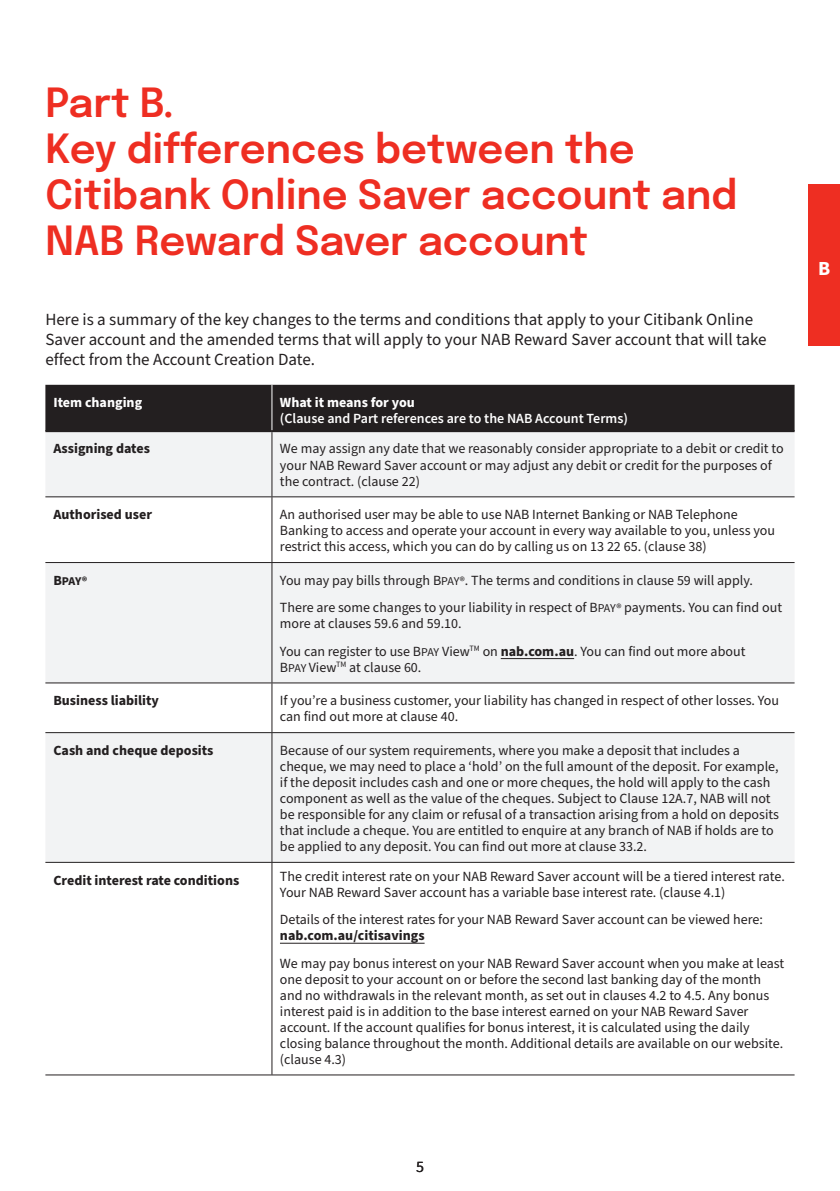
<style>
.page{position:relative;width:840px;height:1191px;background:#fff}
.page>*{position:absolute;margin:0;border:0;box-sizing:border-box;transform-origin:0 0}
.HEADLINE{font:600 40px/46px "Epilogue";color:#ee2e22}
.t1{font:700 20px "Source Sans Pro";color:#fff}
.BODY{font:17px/20px "Source Sans Pro";color:#231f20}
.t2{font:16px "Source Sans Pro";color:#231f20}
.TABLE_BODY_7_8{font:14px/16px "Source Sans Pro";color:#231f20}
.TABLE_FIRST_COLUMS_7_8_copy{font:700 14px "Source Sans Pro";color:#231f20}
.TABLE_HEADER_7_8_copy{font:600 14px "Source Sans Pro";color:#fff}
.TABLE_HEADER_7_8_copy-2{font:700 14px "Source Sans Pro";color:#fff}
.TABLE_FIRST_COLUMS_7_8_copy-2{font:700 11.8px "Source Sans Pro";color:#231f20}
.s1{font-size:14px}
.s2{font-size:11.8px}
.s3{font-weight:700}
</style>
<div class="page">
<div style="left:808px;top:184px;width:31px;height:161px;background:#ee2e22"></div>
<div style="left:45px;top:385px;width:749px;height:45px;background:#231f20"></div>
<svg style="left:45px;top:432px;width:749px;height:430px;fill:#f2f3f4"></svg>
<hr style="left:45px;top:430px;width:227px;height:2px;background:#231f20">
<hr style="left:272px;top:430px;width:522px;height:2px;background:#231f20">
<hr style="left:45px;top:496px;width:227px;height:1px;background:#231f20">
<hr style="left:272px;top:496px;width:522px;height:1px;background:#231f20">
<hr style="left:45px;top:562px;width:227px;height:1px;background:#231f20">
<hr style="left:272px;top:562px;width:522px;height:1px;background:#231f20">
<hr style="left:45px;top:682px;width:227px;height:1px;background:#231f20">
<hr style="left:272px;top:682px;width:522px;height:1px;background:#231f20">
<hr style="left:45px;top:732px;width:227px;height:1px;background:#231f20">
<hr style="left:272px;top:732px;width:522px;height:1px;background:#231f20">
<hr style="left:45px;top:862px;width:227px;height:1px;background:#231f20">
<hr style="left:272px;top:862px;width:522px;height:1px;background:#231f20">
<hr style="left:45px;top:1074px;width:227px;height:1px;background:#231f20">
<hr style="left:272px;top:1074px;width:522px;height:1px;background:#231f20">
<hr style="left:271px;top:385px;width:1px;height:45px;background:#fff">
<hr style="left:271px;top:432px;width:1px;height:64px;background:#231f20">
<hr style="left:271px;top:497px;width:1px;height:65px;background:#231f20">
<hr style="left:271px;top:563px;width:1px;height:119px;background:#231f20">
<hr style="left:271px;top:683px;width:1px;height:49px;background:#231f20">
<hr style="left:271px;top:733px;width:1px;height:129px;background:#231f20">
<hr style="left:271px;top:862px;width:1px;height:212px;background:#231f20">
<hr style="left:500px;top:658px;width:73px;height:1px;background:#231f20">
<hr style="left:280px;top:943px;width:144px;height:1px;background:#231f20">
<p class="HEADLINE" style="left:45px;top:77px;width:693px">Part B.<br>Key differences between the<br>Citibank Online Saver account and<br>NAB Reward Saver account</p>
<p class="BODY" style="left:45px;top:310px;width:722px">Here is a summary of the key changes to the terms and conditions that apply to your Citibank Online<br>Saver account and the amended terms that will apply to your NAB Reward Saver account that will take effect from the Account Creation Date.</p>
<p class="TABLE_HEADER_7_8_copy-2" style="left:53px;top:393px;width:90px">Item changing</p>
<p class="TABLE_HEADER_7_8_copy-2" style="left:280px;top:393px;width:136px">What it means for you</p>
<p class="TABLE_HEADER_7_8_copy" style="left:280px;top:409px;width:349px">(Clause and Part references are to the NAB Account Terms)</p>
<p class="TABLE_FIRST_COLUMS_7_8_copy" style="left:53px;top:439px;width:98px">Assigning dates</p>
<p class="TABLE_BODY_7_8" style="left:280px;top:441px;width:505px">We may assign any date that we reasonably consider appropriate to a debit or credit to your NAB Reward Saver account or may adjust any debit or credit for the purposes of the contract. (clause 22)</p>
<p class="TABLE_FIRST_COLUMS_7_8_copy" style="left:53px;top:505px;width:100px">Authorised user</p>
<p class="TABLE_BODY_7_8" style="left:280px;top:507px;width:496px">An authorised user may be able to use NAB Internet Banking or NAB Telephone<br>Banking to access and operate your account in every way available to you, unless you restrict this access, which you can do by calling us on 13 22 65. (clause 38)</p>
<p class="TABLE_FIRST_COLUMS_7_8_copy-2" style="left:53px;top:573px;width:35px"><span class="s1">B</span>PAY®</p>
<p class="TABLE_BODY_7_8" style="left:280px;top:572px;width:474px">You may pay bills through B<span class="s2">PAY®</span>. The terms and conditions in clause 59 will apply.</p>
<p class="TABLE_BODY_7_8" style="left:280px;top:600px;width:503px">There are some changes to your liability in respect of B<span class="s2">PAY®</span> payments. You can find out more at clauses 59.6 and 59.10.</p>
<p class="TABLE_BODY_7_8" style="left:280px;top:643px;width:466px">You can register to use B<span class="s2">PAY</span> View<sup>TM</sup> on <span class="s3">nab.com.au</span>. You can find out more about<br>B<span class="s2">PAY</span> View<sup>TM</sup> at clause 60.</p>
<p class="TABLE_FIRST_COLUMS_7_8_copy" style="left:53px;top:691px;width:107px">Business liability</p>
<p class="TABLE_BODY_7_8" style="left:280px;top:693px;width:500px">If you’re a business customer, your liability has changed in respect of other losses. You can find out more at clause 40.</p>
<p class="TABLE_FIRST_COLUMS_7_8_copy" style="left:53px;top:741px;width:161px">Cash and cheque deposits</p>
<p class="TABLE_BODY_7_8" style="left:280px;top:743px;width:500px">Because of our system requirements, where you make a deposit that includes a cheque, we may need to place a ‘hold’ on the full amount of the deposit. For example, if the deposit includes cash and one or more cheques, the hold will apply to the cash component as well as the value of the cheques. Subject to Clause 12A.7, NAB will not be responsible for any claim or refusal of a transaction arising from a hold on deposits that include a cheque. You are entitled to enquire at any branch of NAB if holds are to be applied to any deposit. You can find out more at clause 33.2.</p>
<p class="TABLE_FIRST_COLUMS_7_8_copy" style="left:53px;top:870px;width:187px">Credit interest rate conditions</p>
<p class="TABLE_BODY_7_8" style="left:280px;top:868px;width:506px">The credit interest rate on your NAB Reward Saver account will be a tiered interest rate.<br>Your NAB Reward Saver account has a variable base interest rate. (clause 4.1)</p>
<p class="TABLE_BODY_7_8" style="left:280px;top:912px;width:484px">Details of the interest rates for your NAB Reward Saver account can be viewed here: <span class="s3">nab.com.au/citisavings</span></p>
<p class="TABLE_BODY_7_8" style="left:280px;top:955px;width:505px">We may pay bonus interest on your NAB Reward Saver account when you make at least one deposit to your account on or before the second last banking day of the month and no withdrawals in the relevant month, as set out in clauses 4.2 to 4.5. Any bonus interest paid is in addition to the base interest earned on your NAB Reward Saver account. If the account qualifies for bonus interest, it is calculated using the daily closing balance throughout the month. Additional details are available on our website. (clause 4.3)</p>
<h2 class="t1" style="left:817px;top:255px;width:14px">B</h2>
<p class="t2" style="left:416px;top:1156px;width:9px">5</p>
</div>
